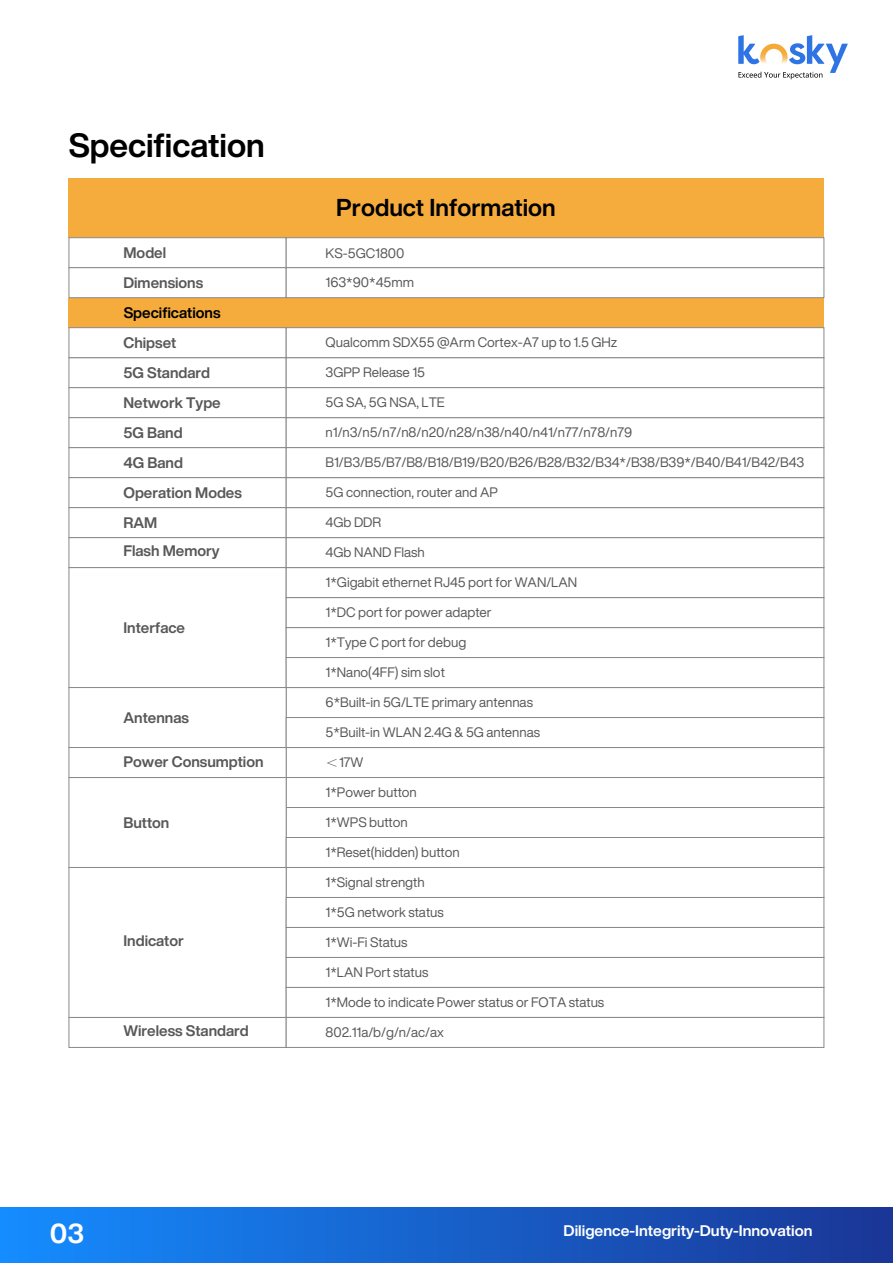
<style>
.page{position:relative;width:893px;height:1263px;background:#fff}
.page>*{position:absolute;margin:0;border:0;box-sizing:border-box;transform-origin:0 0}
.t1{font:700 33px "Helvetica Now Display";color:#000}
.t2{font:700 27px "Helvetica Now Display";color:#fff}
.t3{font:700 24px "Helvetica Now Display";color:#000}
.t4{font:700 15.15px "Helvetica Now Display";color:#fff}
.t5{font:700 15px/30px "Helvetica Now Display";color:#595858}
.t6{font:700 15px "Helvetica Now Display";color:#000}
.t7{font:13.5px "Helvetica Now Display";color:#595858}
.s1{font-family:"Adobe Song Std";font-weight:300}
</style>
<div class="page">
<svg style="left:738px;top:35px;width:109px;height:44px"></svg>
<div style="left:0;top:1207px;width:892px;height:56px;background:linear-gradient(to right,#158cff,#1a3696)"></div>
<div style="left:69px;top:178px;width:755px;height:60px;background:#f5ac3c"></div>
<div style="left:69px;top:298px;width:755px;height:30px;background:#f5ac3c"></div>
<div style="left:69px;top:237px;width:217px;height:31px;background:#fff;border:1px solid #898989"></div>
<div style="left:286px;top:237px;width:537px;height:31px;background:#fff;border:1px solid #898989"></div>
<div style="left:69px;top:267px;width:217px;height:31px;background:#fff;border:1px solid #898989"></div>
<div style="left:286px;top:267px;width:537px;height:31px;background:#fff;border:1px solid #898989"></div>
<div style="left:69px;top:387px;width:217px;height:31px;background:#fff;border:1px solid #898989"></div>
<div style="left:69px;top:417px;width:217px;height:31px;background:#fff;border:1px solid #898989"></div>
<div style="left:69px;top:447px;width:217px;height:31px;background:#fff;border:1px solid #898989"></div>
<div style="left:69px;top:477px;width:217px;height:31px;background:#fff;border:1px solid #898989"></div>
<div style="left:69px;top:507px;width:217px;height:31px;background:#fff;border:1px solid #898989"></div>
<div style="left:69px;top:537px;width:217px;height:31px;background:#fff;border:1px solid #898989"></div>
<div style="left:69px;top:567px;width:217px;height:121px;background:#fff;border:1px solid #898989"></div>
<div style="left:69px;top:327px;width:217px;height:31px;background:#fff;border:1px solid #898989"></div>
<div style="left:286px;top:327px;width:537px;height:31px;background:#fff;border:1px solid #898989"></div>
<div style="left:286px;top:387px;width:537px;height:31px;background:#fff;border:1px solid #898989"></div>
<div style="left:69px;top:687px;width:217px;height:61px;background:#fff;border:1px solid #898989"></div>
<div style="left:286px;top:717px;width:537px;height:31px;background:#fff;border:1px solid #898989"></div>
<div style="left:286px;top:777px;width:537px;height:31px;background:#fff;border:1px solid #898989"></div>
<div style="left:286px;top:807px;width:537px;height:31px;background:#fff;border:1px solid #898989"></div>
<div style="left:286px;top:837px;width:537px;height:31px;background:#fff;border:1px solid #898989"></div>
<div style="left:286px;top:867px;width:537px;height:31px;background:#fff;border:1px solid #898989"></div>
<div style="left:69px;top:747px;width:217px;height:31px;background:#fff;border:1px solid #898989"></div>
<div style="left:69px;top:867px;width:217px;height:151px;background:#fff;border:1px solid #898989"></div>
<div style="left:286px;top:897px;width:537px;height:31px;background:#fff;border:1px solid #898989"></div>
<div style="left:286px;top:927px;width:537px;height:31px;background:#fff;border:1px solid #898989"></div>
<div style="left:286px;top:957px;width:537px;height:31px;background:#fff;border:1px solid #898989"></div>
<div style="left:286px;top:987px;width:537px;height:31px;background:#fff;border:1px solid #898989"></div>
<div style="left:286px;top:597px;width:537px;height:31px;background:#fff;border:1px solid #898989"></div>
<div style="left:286px;top:567px;width:537px;height:31px;background:#fff;border:1px solid #898989"></div>
<div style="left:286px;top:537px;width:537px;height:31px;background:#fff;border:1px solid #898989"></div>
<div style="left:69px;top:1017px;width:217px;height:31px;background:#fff;border:1px solid #898989"></div>
<div style="left:286px;top:1017px;width:537px;height:31px;background:#fff;border:1px solid #898989"></div>
<div style="left:286px;top:507px;width:537px;height:31px;background:#fff;border:1px solid #898989"></div>
<div style="left:286px;top:477px;width:537px;height:31px;background:#fff;border:1px solid #898989"></div>
<div style="left:286px;top:447px;width:537px;height:31px;background:#fff;border:1px solid #898989"></div>
<div style="left:286px;top:657px;width:537px;height:31px;background:#fff;border:1px solid #898989"></div>
<h1 class="t1" style="left:69px;top:123px;width:198px">Specification</h1>
<h3 class="t3" style="left:336px;top:191px;width:221px">Product Information</h3>
<p class="t5" style="left:123px;top:238px;width:44px">Model</p>
<p class="t7" style="left:325px;top:243px;width:80px">KS-5GC1800</p>
<p class="t5" style="left:123px;top:268px;width:81px">Dimensions</p>
<p class="t7" style="left:325px;top:273px;width:90px">163*90*45mm</p>
<p class="t6" style="left:124px;top:302px;width:98px">Specifications</p>
<p class="t5" style="left:123px;top:328px;width:54px">Chipset</p>
<p class="t7" style="left:325px;top:333px;width:293px">Qualcomm SDX55 @Arm Cortex-A7 up to 1.5 GHz</p>
<p class="t5" style="left:123px;top:358px;width:120px">5G Standard<br>Network Type<br>5G Band<br>4G Band<br>Operation Modes<br>RAM</p>
<p class="t5" style="left:123px;top:536px;width:98px">Flash Memory</p>
<p class="t5" style="left:123px;top:612px;width:63px">Interface</p>
<p class="t5" style="left:123px;top:702px;width:67px">Antennas</p>
<p class="t5" style="left:123px;top:746px;width:141px">Power Consumption</p>
<p class="t7" style="left:325px;top:363px;width:101px">3GPP Release 15</p>
<p class="t7" style="left:325px;top:393px;width:121px">5G SA, 5G NSA, LTE</p>
<p class="t7" style="left:325px;top:423px;width:308px">n1/n3/n5/n7/n8/n20/n28/n38/n40/n41/n77/n78/n79</p>
<p class="t7" style="left:325px;top:453px;width:480px">B1/B3/B5/B7/B8/B18/B19/B20/B26/B28/B32/B34*/B38/B39*/B40/B41/B42/B43</p>
<p class="t7" style="left:325px;top:483px;width:174px">5G connection, router and AP</p>
<p class="t7" style="left:325px;top:513px;width:57px">4Gb DDR</p>
<p class="t7" style="left:325px;top:543px;width:101px">4Gb NAND Flash</p>
<p class="t7" style="left:325px;top:573px;width:253px">1*Gigabit ethernet RJ45 port for WAN/LAN</p>
<p class="t7" style="left:325px;top:603px;width:167px">1*DC port for power adapter</p>
<p class="t7" style="left:325px;top:633px;width:142px">1*Type C port for debug</p>
<p class="t7" style="left:325px;top:663px;width:121px">1*Nano(4FF) sim slot</p>
<p class="t7" style="left:325px;top:693px;width:209px">6*Built-in 5G/LTE primary antennas</p>
<p class="t7" style="left:325px;top:723px;width:216px">5*Built-in WLAN 2.4G &amp; 5G antennas</p>
<p class="t7" style="left:325px;top:753px;width:39px"><span class="s1">＜</span>17W</p>
<p class="t7" style="left:325px;top:783px;width:93px">1*Power button</p>
<p class="t5" style="left:123px;top:807px;width:47px">Button</p>
<p class="t7" style="left:325px;top:813px;width:84px">1*WPS button</p>
<p class="t7" style="left:325px;top:843px;width:136px">1*Reset(hidden) button</p>
<p class="t5" style="left:123px;top:926px;width:62px">Indicator</p>
<p class="t7" style="left:325px;top:873px;width:101px">1*Signal strength</p>
<p class="t7" style="left:325px;top:903px;width:120px">1*5G network status</p>
<p class="t7" style="left:325px;top:933px;width:83px">1*Wi-Fi Status</p>
<p class="t7" style="left:325px;top:963px;width:104px">1*LAN Port status</p>
<p class="t7" style="left:325px;top:993px;width:280px">1*Mode to indicate Power status or FOTA status</p>
<p class="t5" style="left:123px;top:1016px;width:127px">Wireless Standard</p>
<p class="t7" style="left:325px;top:1023px;width:120px">802.11a/b/g/n/ac/ax</p>
<h2 class="t2" style="left:50px;top:1215px;width:36px">03</h2>
<p class="t4" style="left:563px;top:1220px;width:250px">Diligence-Integrity-Duty-Innovation</p>
</div>
